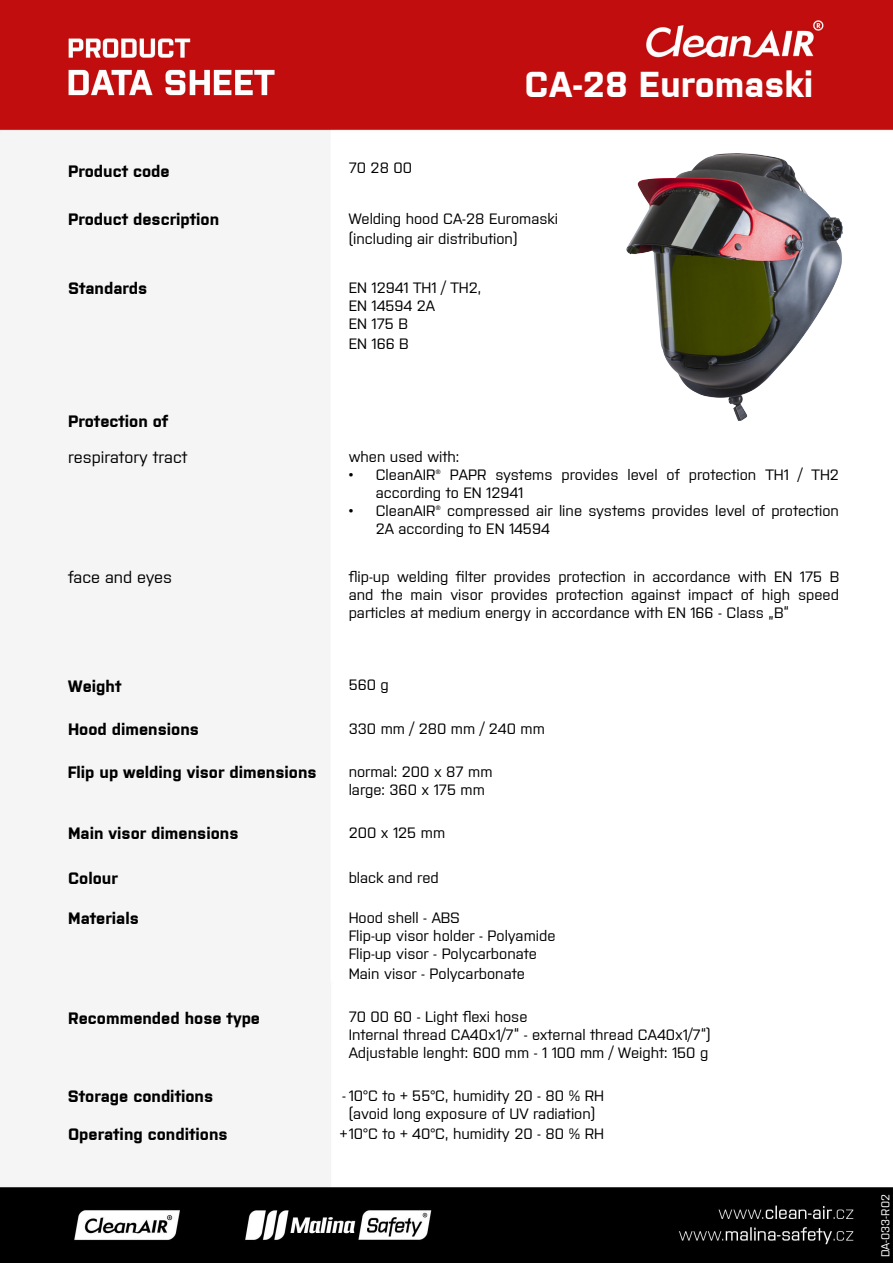
<style>
.page{position:relative;width:893px;height:1263px;background:#fff}
.page>*{position:absolute;margin:0;border:0;box-sizing:border-box;transform-origin:0 0}
.t1{font:700 36px "Purista";color:#fff}
.t2{font:700 16.5px "Purista";color:#000}
.t3{font:500 16.5px "Purista";color:#000}
.t4{font:500 15px/18px "Purista";color:#000}
.t5{font:500 11.55px "Purista";color:#fff}
</style>
<div class="page">
<img style="left:0;top:0;width:893px;height:1263px">
<img style="left:626px;top:153px;width:217px;height:267px">
<p class="t1" style="left:525px;top:58px;width:290px">CA-28 Euromaski</p>
<p class="t2" style="left:68px;top:159px;width:103px">Product code</p>
<p class="t4" style="left:349px;top:157px;width:65px">70 28 00</p>
<p class="t2" style="left:68px;top:207px;width:153px">Product description</p>
<p class="t4" style="left:349px;top:208px;width:211px;line-height:19.8px">Welding hood CA-28 Euromaski (including air distribution)</p>
<p class="t2" style="left:68px;top:277px;width:81px">Standards</p>
<p class="t4" style="left:349px;top:278px;width:134px">EN 12941 TH1 / TH2,</p>
<p class="t4" style="left:349px;top:296px;width:88px">EN 14594 2A</p>
<p class="t4" style="left:349px;top:314px;width:60px">EN 175 B</p>
<p class="t4" style="left:349px;top:334px;width:61px">EN 166 B</p>
<p class="t2" style="left:68px;top:409px;width:102px">Protection of</p>
<p class="t3" style="left:68px;top:445px;width:121px">respiratory tract</p>
<p class="t3" style="left:68px;top:565px;width:106px">face and eyes</p>
<p class="t4" style="left:349px;top:447px;width:112px">when used with:</p>
<p class="t4" style="left:376px;top:465px;width:465px;text-indent:-27px">• CleanAIR® PAPR systems provides level of protection TH1 / TH2 according to EN 12941</p>
<p class="t4" style="left:376px;top:501px;width:465px;text-indent:-27px">• CleanAIR® compressed air line systems provides level of protection<br>2A according to EN 14594</p>
<p class="t4" style="left:349px;top:566px;width:492px;text-align:justify">flip-up welding filter provides protection in accordance with EN 175 B and the main visor provides protection against impact of high speed particles at medium energy in accordance with EN 166 - Class „B“</p>
<p class="t2" style="left:68px;top:674px;width:55px">Weight</p>
<p class="t4" style="left:349px;top:675px;width:42px">560 g</p>
<p class="t2" style="left:68px;top:717px;width:133px">Hood dimensions</p>
<p class="t4" style="left:349px;top:718px;width:198px">330 mm / 280 mm / 240 mm</p>
<p class="t2" style="left:68px;top:760px;width:250px">Flip up welding visor dimensions</p>
<p class="t4" style="left:349px;top:761px;width:145px">normal: 200 x 87 mm</p>
<p class="t4" style="left:349px;top:779px;width:138px">large: 360 x 175 mm</p>
<p class="t2" style="left:68px;top:821px;width:172px">Main visor dimensions</p>
<p class="t2" style="left:68px;top:866px;width:51px">Colour</p>
<p class="t4" style="left:349px;top:823px;width:98px">200 x 125 mm</p>
<p class="t4" style="left:349px;top:867px;width:92px">black and red</p>
<p class="t2" style="left:68px;top:906px;width:72px">Materials</p>
<p class="t4" style="left:349px;top:908px;width:113px">Hood shell - ABS</p>
<p class="t4" style="left:349px;top:926px;width:208px">Flip-up visor holder - Polyamide</p>
<p class="t4" style="left:349px;top:944px;width:190px">Flip-up visor - Polycarbonate</p>
<p class="t4" style="left:349px;top:963px;width:178px">Main visor - Polycarbonate</p>
<p class="t2" style="left:68px;top:1005px;width:193px">Recommended hose type</p>
<p class="t4" style="left:349px;top:1007px;width:180px">70 00 60 - Light flexi hose</p>
<p class="t4" style="left:349px;top:1025px;width:363px">Internal thread CA40x1/7“ - external thread CA40x1/7“)</p>
<p class="t4" style="left:349px;top:1043px;width:361px">Adjustable lenght: 600 mm - 1 100 mm / Weight: 150 g</p>
<p class="t2" style="left:68px;top:1084px;width:147px">Storage conditions</p>
<p class="t4" style="left:342px;top:1085px;width:263px;text-align:center">- 10°C to + 55°C, humidity 20 - 80 % RH (avoid long exposure of UV radiation)</p>
<p class="t2" style="left:68px;top:1122px;width:161px">Operating conditions</p>
<p class="t4" style="left:340px;top:1124px;width:266px">+10°C to + 40°C, humidity 20 - 80 % RH</p>
<p class="t5" style="left:877px;top:1257px;width:65px;rotate:-90deg">DA-033-R02</p>
</div>
